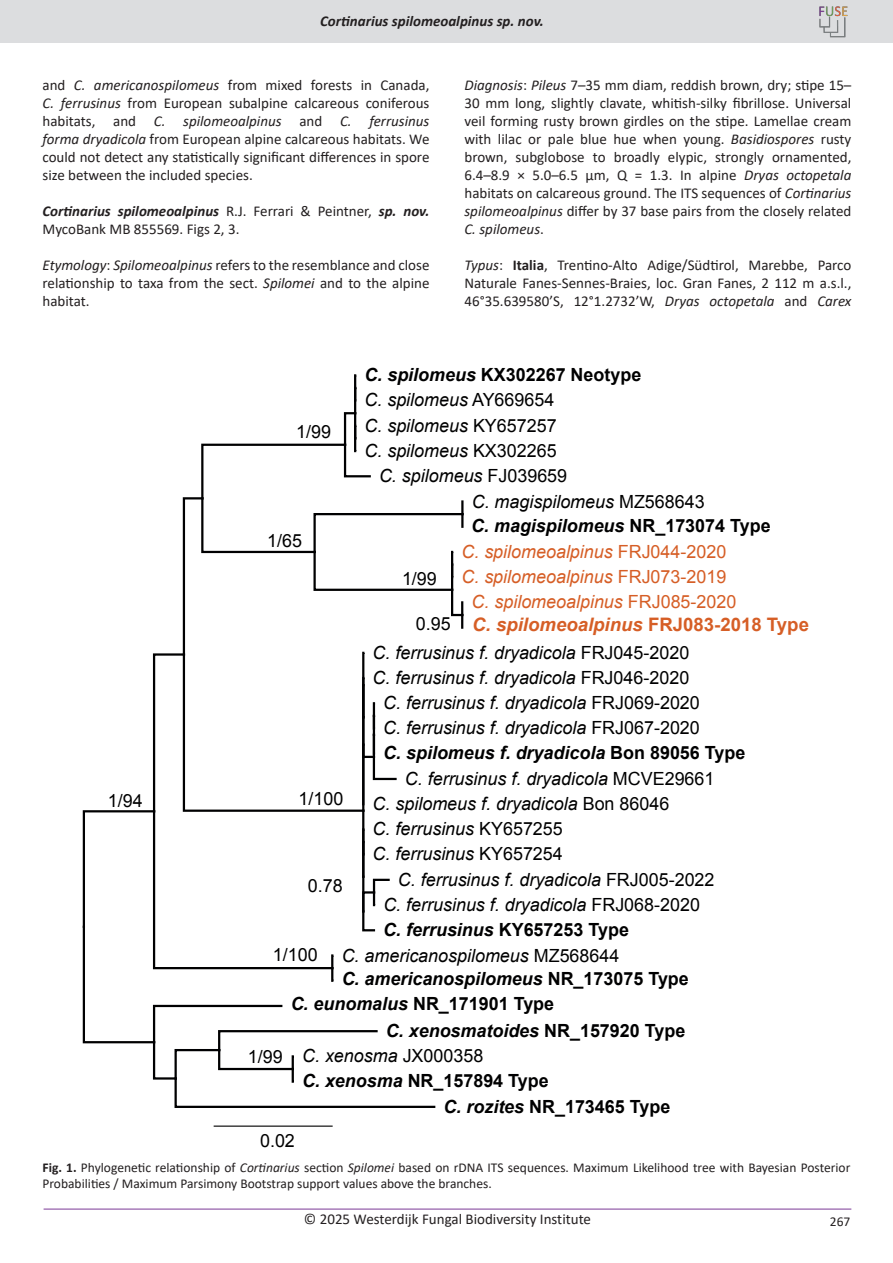
<style>
.page{position:relative;width:893px;height:1263px;background:#fff}
.page>*{position:absolute;margin:0;border:0;box-sizing:border-box;transform-origin:0 0}
.t1{font:italic 700 18.6px "Arial";color:#d65e26}
.t2{font:italic 18.15px "Arial";color:#000001}
.t3{font:italic 700 18.15px/25.2px "Arial";color:#000001}
.t4{font:italic 18.15px/25.2px "Arial";color:#d65e26;text-align:center}
.t5{font:700 18.15px "Arial";color:#000001}
.t6{font:18.15px "Arial";color:#000001}
.t7{font:15px/18px "Calibri";color:#231f20;text-align:justify}
.t8{font:italic 700 15px "Calibri";color:#231f20}
.t9{font:13.5px/16.2px "Calibri";color:#231f20}
.s1{font-style:italic}
.s2{font-weight:700;font-style:italic}
.s3{font-weight:700}
.s4{font-style:normal}
</style>
<div class="page">
<hr style="left:44px;top:1209px;width:807px;height:1px;background:#7b3996">
<div style="left:0;top:0;width:893px;height:43px;background:#dcdddf"></div>
<img style="left:819px;top:6px;width:29px;height:31px">
<svg style="left:354px;top:375px;width:2px;height:13px"></svg>
<hr style="left:354px;top:388px;width:2px;height:25px;background:#000001">
<svg style="left:82px;top:411px;width:382px;height:697px"></svg>
<hr style="left:214px;top:1125px;width:119px;height:2px;background:#000001">
<p class="t8" style="left:320px;top:11px;width:225px">Cortinarius spilomeoalpinus sp. nov.</p>
<p class="t7" style="left:43px;top:76px;width:388px">and <span class="s1">C. americanospilomeus</span> from mixed forests in Canada, <span class="s1">C. ferrusinus</span> from European subalpine calcareous coniferous habitats, and <span class="s1">C. spilomeoalpinus</span> and <span class="s1">C. ferrusinus forma dryadicola</span> from European alpine calcareous habitats. We could not detect any statistically significant differences in spore size between the included species.</p>
<p class="t7" style="left:43px;top:202px;width:388px"><span class="s2">Cortinarius spilomeoalpinus</span> R.J. Ferrari &amp; Peintner, <span class="s2">sp. nov.<br></span>MycoBank MB 855569. Figs 2, 3.</p>
<p class="t7" style="left:43px;top:256px;width:388px"><span class="s1">Etymology</span>: <span class="s1">Spilomeoalpinus</span> refers to the resemblance and close relationship to taxa from the sect. <span class="s1">Spilomei</span> and to the alpine habitat.</p>
<p class="t7" style="left:464px;top:76px;width:388px"><span class="s1">Diagnosis</span>: <span class="s1">Pileus</span> 7–35 mm diam, reddish brown, dry; stipe 15– 30 mm long, slightly clavate, whitish-silky fibrillose. Universal veil forming rusty brown girdles on the stipe. Lamellae cream with lilac or pale blue hue when young. <span class="s1">Basidiospores</span> rusty brown, subglobose to broadly elypic, strongly ornamented, 6.4–8.9 × 5.0–6.5 µm, Q = 1.3. In alpine <span class="s1">Dryas octopetala </span>habitats on calcareous ground. The ITS sequences of <span class="s1">Cortinarius spilomeoalpinus</span> differ by 37 base pairs from the closely related <span class="s1">C. spilomeus</span>.</p>
<p class="t7" style="left:464px;top:256px;width:388px"><span class="s1">Typus</span>: <span class="s3">Italia</span>, Trentino-Alto Adige/Südtirol, Marebbe, Parco Naturale Fanes-Sennes-Braies, loc. Gran Fanes, 2 112 m a.s.l., 46°35.639580’S, 12°1.2732’W, <span class="s1">Dryas octopetala</span> and <span class="s1">Carex</span></p>
<p class="t6" style="left:108px;top:788px;width:36px">1/94</p>
<p class="t5" style="left:364px;top:363px;width:278px"><span class="s1">C. spilomeus</span> KX302267 Neotype</p>
<p class="t2" style="left:364px;top:388px;width:191px">C. spilomeus <span class="s4">AY669654</span></p>
<p class="t2" style="left:364px;top:413px;width:194px">C. spilomeus <span class="s4">KY657257</span></p>
<p class="t2" style="left:364px;top:439px;width:194px">C. spilomeus <span class="s4">KX302265</span></p>
<p class="t2" style="left:379px;top:464px;width:190px">C. spilomeus <span class="s4">FJ039659</span></p>
<p class="t2" style="left:472px;top:490px;width:234px">C. magispilomeus <span class="s4">MZ568643</span></p>
<p class="t4" style="left:461px;top:539px;width:276px">C. spilomeoalpinus <span class="s4">FRJ044-2020<br></span>C. spilomeoalpinus <span class="s4">FRJ073-2019<br></span>C. spilomeoalpinus <span class="s4">FRJ085-2020</span></p>
<p class="t2" style="left:373px;top:640px;width:318px">C. ferrusinus f. dryadicola <span class="s4">FRJ045-2020</span></p>
<p class="t2" style="left:373px;top:666px;width:318px">C. ferrusinus f. dryadicola <span class="s4">FRJ046-2020</span></p>
<p class="t2" style="left:383px;top:691px;width:318px">C. ferrusinus f. dryadicola <span class="s4">FRJ069-2020</span></p>
<p class="t2" style="left:383px;top:716px;width:318px">C. ferrusinus f. dryadicola <span class="s4">FRJ067-2020</span></p>
<p class="t3" style="left:383px;top:741px;width:364px">C. spilomeus f. dryadicola <span class="s4">Bon 89056 Type</span></p>
<p class="t2" style="left:405px;top:766px;width:311px">C. ferrusinus f. dryadicola <span class="s4">MCVE29661</span></p>
<p class="t2" style="left:373px;top:792px;width:298px">C. spilomeus f. dryadicola <span class="s4">Bon 86046</span></p>
<p class="t2" style="left:373px;top:817px;width:192px">C. ferrusinus <span class="s4">KY657255</span></p>
<p class="t2" style="left:373px;top:842px;width:192px">C. ferrusinus <span class="s4">KY657254</span></p>
<p class="t2" style="left:398px;top:867px;width:318px">C. ferrusinus f. dryadicola <span class="s4">FRJ005-2022</span></p>
<p class="t2" style="left:383px;top:893px;width:318px">C. ferrusinus f. dryadicola <span class="s4">FRJ068-2020</span></p>
<p class="t3" style="left:383px;top:918px;width:247px">C. ferrusinus <span class="s4">KY657253 Type</span></p>
<p class="t2" style="left:342px;top:943px;width:279px">C. americanospilomeus <span class="s4">MZ568644</span></p>
<p class="t3" style="left:291px;top:966px;width:400px;text-indent:51px">C. americanospilomeus <span class="s4">NR_173075 Type<br></span>C. eunomalus <span class="s4">NR_171901 Type</span></p>
<p class="t3" style="left:386px;top:1019px;width:301px">C. xenosmatoides <span class="s4">NR_157920 Type</span></p>
<p class="t2" style="left:302px;top:1044px;width:183px">C. xenosma <span class="s4">JX000358</span></p>
<p class="t5" style="left:302px;top:1069px;width:248px"><span class="s1">C. xenosma</span> NR_157894 Type</p>
<p class="t5" style="left:444px;top:1094px;width:228px"><span class="s1">C. rozites</span> NR_173465 Type</p>
<p class="t6" style="left:260px;top:1128px;width:36px">0.02</p>
<p class="t6" style="left:296px;top:420px;width:36px">1/99</p>
<p class="t3" style="left:471px;top:513px;width:301px">C. magispilomeus <span class="s4">NR_173074 Type</span></p>
<p class="t6" style="left:267px;top:528px;width:36px">1/65</p>
<p class="t6" style="left:402px;top:566px;width:36px">1/99</p>
<p class="t6" style="left:416px;top:612px;width:36px">0.95</p>
<p class="t1" style="left:472px;top:613px;width:338px">C. spilomeoalpinus <span class="s4">FRJ083-2018 Type</span></p>
<p class="t6" style="left:299px;top:786px;width:46px">1/100</p>
<p class="t6" style="left:308px;top:874px;width:36px">0.78</p>
<p class="t6" style="left:273px;top:942px;width:46px">1/100</p>
<p class="t6" style="left:248px;top:1045px;width:36px">1/99</p>
<p class="t9" style="left:43px;top:1159px;width:809px"><span class="s3">Fig. 1.</span> Phylogenetic relationship of <span class="s1">Cortinarius</span> section <span class="s1">Spilomei</span> based on rDNA ITS sequences. Maximum Likelihood tree with Bayesian Posterior<br>Probabilities / Maximum Parsimony Bootstrap support values above the branches.</p>
<p class="t7" style="left:304px;top:1210px;width:289px">© 2025 Westerdijk Fungal Biodiversity Institute</p>
<p class="t9" style="left:830px;top:1213px;width:22px">267</p>
</div>
